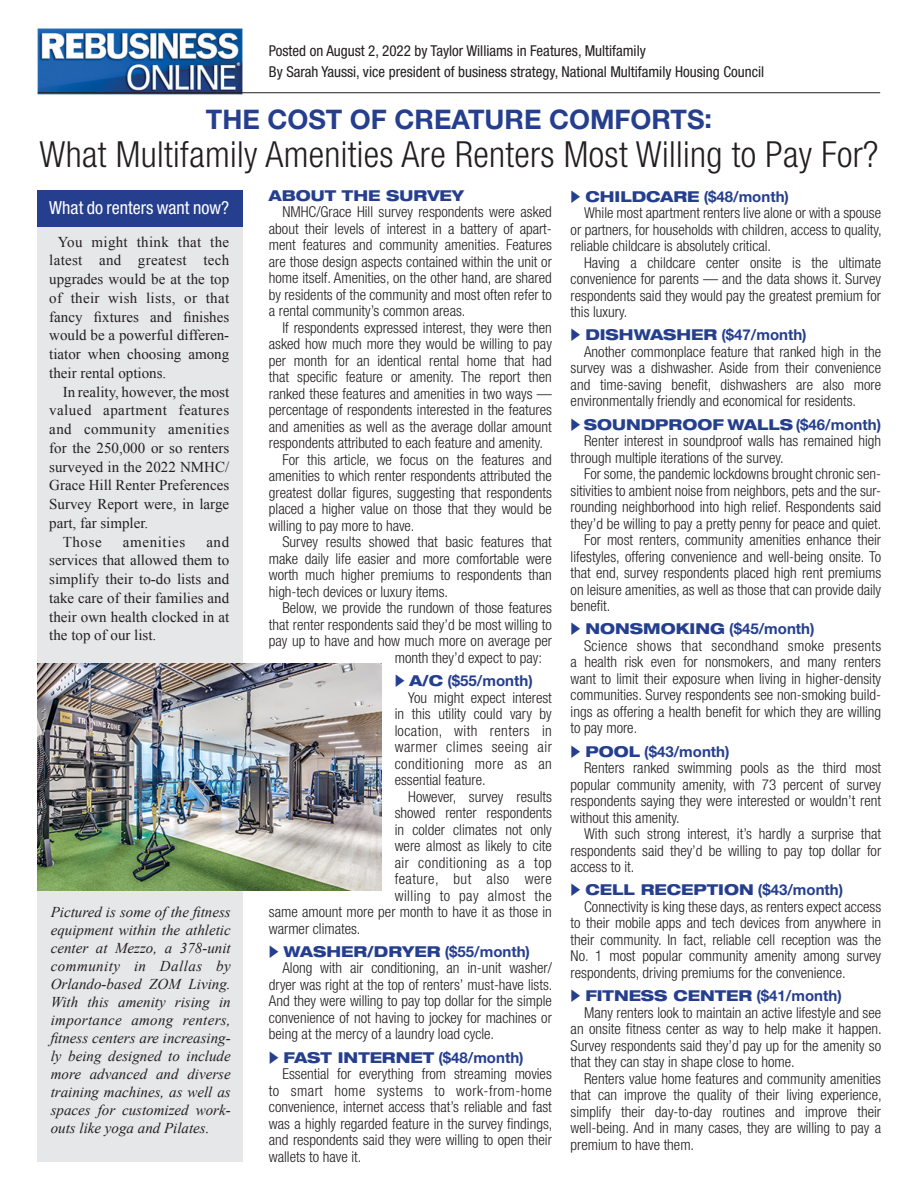
<style>
.page{position:relative;width:918px;height:1188px;background:#fff}
.page>*{position:absolute;margin:0;border:0;box-sizing:border-box;transform-origin:0 0}
.t1{font:300 condensed 36px "Helvetica Neue LT Std";letter-spacing:.01em;color:#231f20}
.t2{font:700 27px "Helvetica Neue LT Std";color:#253f8e}
.t3{font:condensed 18px "Helvetica Neue LT Std";color:#fff}
.t4{font:300 condensed 15px/16.5px "Helvetica Neue LT Std";color:#231f20;text-align:justify}
.t5{font:15px/18.8px "Times New Roman";color:#231f20;text-align:justify}
.t6{font:italic 15px/18px "Times New Roman";color:#231f20;text-align:justify}
.t7{font:800 expanded 15px "Helvetica Neue LT Std";color:#253f8e}
.t8{font:condensed 15px "Helvetica Neue LT Std";color:#231f20}
.t9{font:700 15px "Helvetica Neue LT Std";color:#253f8e}
.t10{font:300 condensed 15px "Helvetica Neue LT Std";letter-spacing:.03em;color:#231f20}
.t11{font:15px "Times New Roman";letter-spacing:.04em;color:#231f20}
.s1{font-weight:800;font-stretch:expanded}
.s2{font-weight:700;font-stretch:normal}
</style>
<div class="page">
<div style="left:38px;top:190px;width:205px;height:972px;background:#e6e7e9"></div>
<img style="left:37px;top:28px;width:225px;height:67px">
<img style="left:38px;top:663px;width:343px;height:228px">
<hr style="left:38px;top:92px;width:842px;height:1px;background:#231f20">
<div style="left:38px;top:190px;width:205px;height:37px;background:#253f8e"></div>
<p class="t8" style="left:269px;top:42px;width:378px">Posted on August 2, 2022 by Taylor Williams in Features, Multifamily</p>
<p class="t8" style="left:269px;top:63px;width:497px">By Sarah Yaussi, vice president of business strategy, National Multifamily Housing Council</p>
<p class="t2" style="left:206px;top:103px;width:508px">THE COST OF CREATURE COMFORTS:</p>
<p class="t1" style="left:39px;top:133px;width:841px">What Multifamily Amenities Are Renters Most Willing to Pay For?</p>
<p class="t3" style="left:49px;top:198px;width:181px">What do renters want now?</p>
<p class="t5" style="left:49px;top:232px;width:181px;text-indent:8px">You might think that the latest and greatest tech upgrades would be at the top of their wish lists, or that fancy fixtures and finishes would be a powerful differen&shy;tiator when choosing among their rental options.</p>
<p class="t5" style="left:49px;top:382px;width:181px;text-indent:14px">In reality, however, the most valued apartment features and community amenities for the 250,000 or so renters surveyed in the 2022 NMHC/ Grace Hill Renter Preferences Survey Report were, in large part, far simpler.</p>
<p class="t5" style="left:63px;top:532px;width:41px">Those</p>
<p class="t11" style="left:123px;top:531px;width:64px">amenities</p>
<p class="t5" style="left:49px;top:532px;width:181px;text-indent:157px">and services that allowed them to simplify their to-do lists and take care of their families and their own health clocked in at the top of our list.</p>
<p class="t6" style="left:51px;top:903px;width:181px">Pictured is some of the fitness equipment within the athletic center at Mezzo, a 378-unit community in Dallas by Orlando-based ZOM Living.<br>With this amenity rising in importance among renters, fitness centers are increasing&shy;ly being designed to include more advanced and diverse training machines, as well as spaces for customized work&shy;outs like yoga and Pilates.</p>
<p class="t7" style="left:269px;top:186px;width:197px">ABOUT THE SURVEY</p>
<p class="t4" style="left:269px;top:204px;width:285px;text-indent:14px">NMHC/Grace Hill survey respondents were asked about their levels of interest in a battery of apart&shy;ment features and community amenities. Features are those design aspects contained within the unit or home itself. Amenities, on the other hand, are shared by residents of the community and most often refer to a rental community’s common areas.</p>
<p class="t4" style="left:269px;top:319px;width:285px;text-indent:14px">If respondents expressed interest, they were then asked how much more they would be willing to pay per month for an identical rental home that had that specific feature or amenity. The report then ranked these features and amenities in two ways — percentage of respondents interested in the features and amenities as well as the average dollar amount respondents attributed to each feature and amenity.</p>
<p class="t4" style="left:269px;top:451px;width:284px;text-indent:14px">For this article, we focus on the features and amenities to which renter respondents attributed the greatest dollar figures, suggesting that respondents placed a higher value on those that they would be willing to pay more to have.</p>
<p class="t4" style="left:269px;top:534px;width:284px;text-indent:14px">Survey results showed that basic features that make daily life easier and more comfortable were worth much higher premiums to respondents than high-tech devices or luxury items.</p>
<p class="t4" style="left:282px;top:600px;width:271px">Below, we provide the rundown of those features</p>
<p class="t4" style="left:269px;top:616px;width:285px">that renter respondents said they’d be most willing to</p>
<p class="t4" style="left:269px;top:633px;width:285px">pay up to have and how much more on average per</p>
<p class="t4" style="left:395px;top:649px;width:149px">month they’d expect to pay:</p>
<p class="t9" style="left:395px;top:671px;width:140px">◆ <span class="s1">A/C</span> ($55/month)</p>
<p class="t4" style="left:395px;top:689px;width:159px;text-indent:14px">You might expect interest in this utility could vary by location, with renters in warmer climes seeing air conditioning more as an essential feature.</p>
<p class="t4" style="left:408px;top:788px;width:145px">However, survey results</p>
<p class="t4" style="left:395px;top:804px;width:159px">showed renter respondents</p>
<p class="t4" style="left:395px;top:821px;width:159px">in colder climates not only</p>
<p class="t4" style="left:395px;top:837px;width:159px">were almost as likely to cite</p>
<p class="t10" style="left:395px;top:854px;width:159px">air conditioning as a top</p>
<p class="t10" style="left:395px;top:870px;width:159px">feature, but also were</p>
<p class="t10" style="left:395px;top:887px;width:159px">willing to pay almost the</p>
<p class="t4" style="left:269px;top:903px;width:284px">same amount more per month to have it as those in</p>
<p class="t4" style="left:269px;top:920px;width:93px">warmer climates.</p>
<p class="t7" style="left:269px;top:942px;width:263px">◆ WASHER/DRYER <span class="s2">($55/month)</span></p>
<p class="t4" style="left:269px;top:960px;width:285px;text-indent:14px">Along with air conditioning, an in-unit washer/ dryer was right at the top of renters’ must-have lists.<br>And they were willing to pay top dollar for the simple convenience of not having to jockey for machines or being at the mercy of a laundry load cycle.</p>
<p class="t7" style="left:269px;top:1048px;width:256px">◆ FAST INTERNET <span class="s2">($48/month)</span></p>
<p class="t4" style="left:269px;top:1065px;width:285px;text-indent:14px">Essential for everything from streaming movies to smart home systems to work-from-home convenience, internet access that’s reliable and fast was a highly regarded feature in the survey findings, and respondents said they were willing to open their wallets to have it.</p>
<p class="t9" style="left:571px;top:187px;width:220px">◆ <span class="s1">CHILDCARE</span> ($48/month)</p>
<p class="t4" style="left:571px;top:204px;width:313px;text-indent:14px">While most apartment renters live alone or with a spouse or partners, for households with children, access to quality, reliable childcare is absolutely critical.</p>
<p class="t4" style="left:571px;top:254px;width:312px;text-indent:14px">Having a childcare center onsite is the ultimate convenience for parents — and the data shows it. Survey respondents said they would pay the greatest premium for this luxury.</p>
<p class="t9" style="left:571px;top:326px;width:238px">◆ <span class="s1">DISHWASHER</span> ($47/month)</p>
<p class="t4" style="left:571px;top:343px;width:312px;text-indent:14px">Another commonplace feature that ranked high in the survey was a dishwasher. Aside from their convenience and time-saving benefit, dishwashers are also more environmentally friendly and economical for residents.</p>
<p class="t7" style="left:571px;top:415px;width:312px">◆ SOUNDPROOF WALLS <span class="s2">($46/month)</span></p>
<p class="t4" style="left:571px;top:432px;width:312px;text-indent:14px">Renter interest in soundproof walls has remained high through multiple iterations of the survey.</p>
<p class="t4" style="left:571px;top:465px;width:312px;text-indent:14px">For some, the pandemic lockdowns brought chronic sen&shy;sitivities to ambient noise from neighbors, pets and the sur&shy;rounding neighborhood into high relief. Respondents said they’d be willing to pay a pretty penny for peace and quiet.</p>
<p class="t4" style="left:571px;top:531px;width:312px;text-indent:14px">For most renters, community amenities enhance their lifestyles, offering convenience and well-being onsite. To that end, survey respondents placed high rent premiums on leisure amenities, as well as those that can provide daily benefit.</p>
<p class="t9" style="left:571px;top:620px;width:245px">◆ <span class="s1">NONSMOKING</span> ($45/month)</p>
<p class="t4" style="left:571px;top:637px;width:312px;text-indent:14px">Science shows that secondhand smoke presents a health risk even for nonsmokers, and many renters want to limit their exposure when living in higher-density communities. Survey respondents see non-smoking build&shy;ings as offering a health benefit for which they are willing to pay more.</p>
<p class="t9" style="left:571px;top:742px;width:160px">◆ <span class="s1">POOL</span> ($43/month)</p>
<p class="t4" style="left:571px;top:759px;width:312px;text-indent:14px">Renters ranked swimming pools as the third most popular community amenity, with 73 percent of survey respondents saying they were interested or wouldn’t rent without this amenity.</p>
<p class="t4" style="left:571px;top:825px;width:312px;text-indent:14px">With such strong interest, it’s hardly a surprise that respondents said they’d be willing to pay top dollar for access to it.</p>
<p class="t7" style="left:571px;top:880px;width:274px">◆ CELL RECEPTION <span class="s2">($43/month)</span></p>
<p class="t4" style="left:571px;top:898px;width:312px;text-indent:14px">Connectivity is king these days, as renters expect access to their mobile apps and tech devices from anywhere in their community. In fact, reliable cell reception was the No. 1 most popular community amenity among survey respondents, driving premiums for the convenience.</p>
<p class="t7" style="left:571px;top:986px;width:273px">◆ FITNESS CENTER <span class="s2">($41/month)</span></p>
<p class="t4" style="left:571px;top:1004px;width:312px;text-indent:14px">Many renters look to maintain an active lifestyle and see an onsite fitness center as way to help make it happen.<br>Survey respondents said they’d pay up for the amenity so that they can stay in shape close to home.</p>
<p class="t4" style="left:571px;top:1070px;width:313px;text-indent:14px">Renters value home features and community amenities that can improve the quality of their living experience, simplify their day-to-day routines and improve their well-being. And in many cases, they are willing to pay a premium to have them.</p>
</div>
